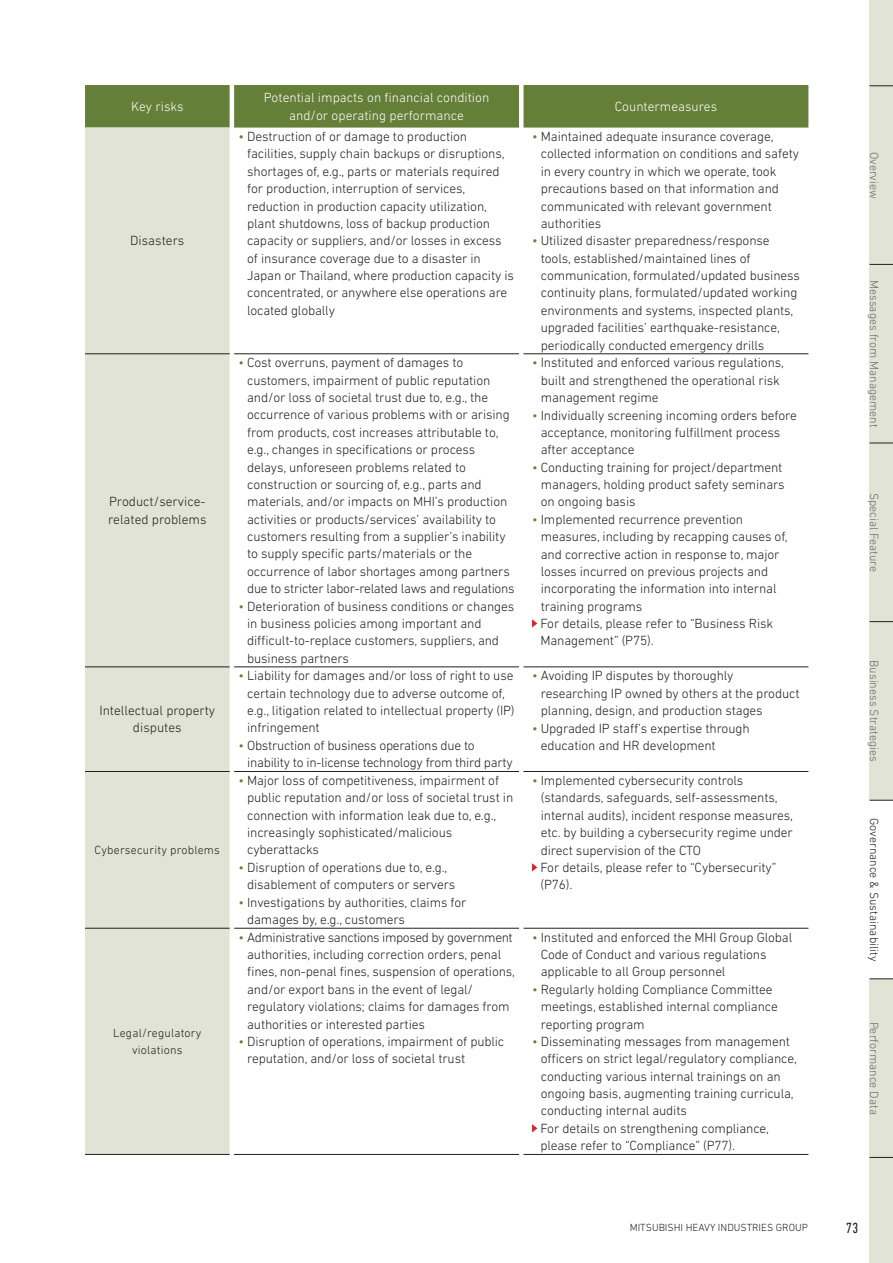
<style>
.page{position:relative;width:893px;height:1263px;background:#fff}
.page>*{position:absolute;margin:0;border:0;box-sizing:border-box;transform-origin:0 0}
.t1{font:condensed 15px "DIN Next LT Pro";color:#231f20}
.t2{font:300 13.5px/17.4px "DIN Next LT Pro";letter-spacing:-.01em;color:#231f20}
.t3{font:300 13.5px/18px "DIN Next LT Pro";color:#fff;text-align:center}
.t4{font:300 12px "DIN Next LT Pro";color:#6c6d70}
.t5{font:300 12px/17.4px "DIN Next LT Pro";letter-spacing:.015em;color:#231f20;text-align:center}
.t6{font:300 10.5px "DIN Next LT Pro";color:#231f20}
.s1{color:#647f37}
</style>
<div class="page">
<div style="left:85px;top:85px;width:723px;height:43px;background:#647f37"></div>
<div style="left:85px;top:128px;width:145px;height:1026px;background:#e1e3d4"></div>
<hr style="left:85px;top:353px;width:145px;height:1px;background:#231f20">
<hr style="left:234px;top:353px;width:285px;height:1px;background:#231f20">
<hr style="left:523px;top:353px;width:285px;height:1px;background:#231f20">
<hr style="left:85px;top:667px;width:145px;height:1px;background:#231f20">
<hr style="left:234px;top:667px;width:285px;height:1px;background:#231f20">
<hr style="left:523px;top:667px;width:285px;height:1px;background:#231f20">
<hr style="left:85px;top:771px;width:145px;height:1px;background:#231f20">
<hr style="left:234px;top:771px;width:285px;height:1px;background:#231f20">
<hr style="left:523px;top:771px;width:285px;height:1px;background:#231f20">
<hr style="left:85px;top:928px;width:145px;height:1px;background:#231f20">
<hr style="left:234px;top:928px;width:285px;height:1px;background:#231f20">
<hr style="left:523px;top:928px;width:285px;height:1px;background:#231f20">
<hr style="left:85px;top:1154px;width:145px;height:1px;background:#231f20">
<hr style="left:234px;top:1154px;width:285px;height:1px;background:#231f20">
<hr style="left:523px;top:1154px;width:285px;height:1px;background:#231f20">
<svg style="left:532px;top:619px;width:5px;height:8px"></svg>
<svg style="left:532px;top:863px;width:5px;height:8px"></svg>
<svg style="left:532px;top:1124px;width:5px;height:8px"></svg>
<div style="left:870px;top:0;width:23px;height:1263px;background:#e1e3d4"></div>
<div style="left:870px;top:800px;width:23px;height:178px;background:#fff"></div>
<svg style="left:870px;top:86px;width:23px;height:1px"></svg>
<svg style="left:870px;top:1157px;width:23px;height:1px"></svg>
<svg style="left:870px;top:800px;width:23px;height:1px"></svg>
<svg style="left:870px;top:621px;width:23px;height:1px"></svg>
<svg style="left:870px;top:978px;width:23px;height:1px"></svg>
<svg style="left:870px;top:443px;width:23px;height:1px"></svg>
<svg style="left:870px;top:264px;width:23px;height:1px"></svg>
<p class="t3" style="left:131px;top:97px;width:54px">Key risks</p>
<p class="t3" style="left:264px;top:88px;width:227px">Potential impacts on financial condition and/or operating performance</p>
<p class="t3" style="left:615px;top:97px;width:104px">Countermeasures</p>
<p class="t2" style="left:130px;top:232px;width:56px">Disasters</p>
<p class="t2" style="left:108px;top:493px;width:100px">Product/service&shy;related problems</p>
<p class="t2" style="left:99px;top:702px;width:117px;text-align:center">Intellectual property disputes</p>
<p class="t5" style="left:95px;top:841px;width:127px">Cybersecurity problems</p>
<p class="t5" style="left:113px;top:1024px;width:90px">Legal/regulatory violations</p>
<p class="t2" style="left:247px;top:128px;width:268px;text-indent:-9px"><span class="s1">•</span> Destruction of or damage to production facilities, supply chain backups or disruptions, shortages of, e.g., parts or materials required for production, interruption of services, reduction in production capacity utilization, plant shutdowns, loss of backup production capacity or suppliers, and/or losses in excess of insurance coverage due to a disaster in Japan or Thailand, where production capacity is concentrated, or anywhere else operations are located globally</p>
<p class="t2" style="left:541px;top:128px;width:260px;text-indent:-9px"><span class="s1">•</span> Maintained adequate insurance coverage, collected information on conditions and safety in every country in which we operate, took precautions based on that information and communicated with relevant government authorities</p>
<p class="t2" style="left:541px;top:232px;width:261px;text-indent:-9px"><span class="s1">•</span> Utilized disaster preparedness/response tools, established/maintained lines of communication, formulated/updated business continuity plans, formulated/updated working environments and systems, inspected plants, upgraded facilities’ earthquake-resistance, periodically conducted emergency drills</p>
<p class="t2" style="left:247px;top:354px;width:269px;text-indent:-9px"><span class="s1">•</span> Cost overruns, payment of damages to customers, impairment of public reputation and/or loss of societal trust due to, e.g., the occurrence of various problems with or arising from products, cost increases attributable to, e.g., changes in specifications or process delays, unforeseen problems related to construction or sourcing of, e.g., parts and materials, and/or impacts on MHI’s production activities or products/services’ availability to customers resulting from a supplier’s inability to supply specific parts/materials or the occurrence of labor shortages among partners due to stricter labor-related laws and regulations</p>
<p class="t2" style="left:247px;top:597px;width:269px;text-indent:-9px"><span class="s1">•</span> Deterioration of business conditions or changes in business policies among important and difficult-to-replace customers, suppliers, and business partners</p>
<p class="t2" style="left:247px;top:667px;width:269px;text-indent:-9px"><span class="s1">•</span> Liability for damages and/or loss of right to use certain technology due to adverse outcome of, e.g., litigation related to intellectual property (IP) infringement</p>
<p class="t2" style="left:247px;top:736px;width:267px;text-indent:-9px"><span class="s1">•</span> Obstruction of business operations due to inability to in-license technology from third party</p>
<p class="t2" style="left:247px;top:771px;width:268px;text-indent:-9px"><span class="s1">•</span> Major loss of competitiveness, impairment of public reputation and/or loss of societal trust in connection with information leak due to, e.g., increasingly sophisticated/malicious cyberattacks</p>
<p class="t2" style="left:247px;top:858px;width:210px;text-indent:-9px"><span class="s1">•</span> Disruption of operations due to, e.g., disablement of computers or servers</p>
<p class="t2" style="left:247px;top:893px;width:221px;text-indent:-9px"><span class="s1">•</span> Investigations by authorities, claims for damages by, e.g., customers</p>
<p class="t2" style="left:247px;top:928px;width:269px;text-indent:-9px"><span class="s1">•</span> Administrative sanctions imposed by government authorities, including correction orders, penal fines, non-penal fines, suspension of operations, and/or export bans in the event of legal/ regulatory violations; claims for damages from authorities or interested parties</p>
<p class="t2" style="left:247px;top:1032px;width:259px;text-indent:-9px"><span class="s1">•</span> Disruption of operations, impairment of public reputation, and/or loss of societal trust</p>
<p class="t2" style="left:541px;top:354px;width:245px;text-indent:-9px"><span class="s1">•</span> Instituted and enforced various regulations, built and strengthened the operational risk management regime</p>
<p class="t2" style="left:541px;top:406px;width:258px;text-indent:-9px"><span class="s1">•</span> Individually screening incoming orders before acceptance, monitoring fulfillment process after acceptance</p>
<p class="t2" style="left:541px;top:458px;width:245px;text-indent:-9px"><span class="s1">•</span> Conducting training for project/department managers, holding product safety seminars on ongoing basis</p>
<p class="t2" style="left:540px;top:510px;width:249px;text-indent:-8px"><span class="s1">•</span> Implemented recurrence prevention measures, including by recapping causes of, and corrective action in response to, major losses incurred on previous projects and incorporating the information into internal training programs<br>For details, please refer to “Business Risk Management” (P75).</p>
<p class="t2" style="left:541px;top:667px;width:260px;text-indent:-9px"><span class="s1">•</span> Avoiding IP disputes by thoroughly researching IP owned by others at the product planning, design, and production stages</p>
<p class="t2" style="left:541px;top:719px;width:210px;text-indent:-9px"><span class="s1">•</span> Upgraded IP staff’s expertise through education and HR development</p>
<p class="t2" style="left:540px;top:771px;width:254px;text-indent:-8px"><span class="s1">•</span> Implemented cybersecurity controls (standards, safeguards, self-assessments, internal audits), incident response measures, etc. by building a cybersecurity regime under direct supervision of the CTO<br>For details, please refer to “Cybersecurity” (P76).</p>
<p class="t2" style="left:541px;top:928px;width:253px;text-indent:-9px"><span class="s1">•</span> Instituted and enforced the MHI Group Global<br>Code of Conduct and various regulations applicable to all Group personnel</p>
<p class="t2" style="left:541px;top:980px;width:239px;text-indent:-9px"><span class="s1">•</span> Regularly holding Compliance Committee meetings, established internal compliance reporting program</p>
<p class="t2" style="left:540px;top:1032px;width:258px;text-indent:-8px"><span class="s1">•</span> Disseminating messages from management officers on strict legal/regulatory compliance, conducting various internal trainings on an ongoing basis, augmenting training curricula, conducting internal audits<br>For details on strengthening compliance, please refer to “Compliance” (P77).</p>
<p class="t4" style="left:881px;top:152px;width:49px;rotate:90deg">Overview</p>
<p class="t4" style="left:881px;top:280px;width:149px;rotate:90deg">Messages from Management</p>
<p class="t4" style="left:881px;top:493px;width:81px;rotate:90deg">Special Feature</p>
<p class="t4" style="left:881px;top:660px;width:103px;rotate:90deg">Business Strategies</p>
<p class="t5" style="left:883px;top:818px;width:145px;rotate:90deg">Governance &amp; Sustainability</p>
<p class="t4" style="left:881px;top:1021px;width:95px;rotate:90deg">Performance Data</p>
<p class="t6" style="left:630px;top:1222px;width:180px">MITSUBISHI HEAVY INDUSTRIES GROUP</p>
<p class="t1" style="left:846px;top:1219px;width:14px">73</p>
</div>
